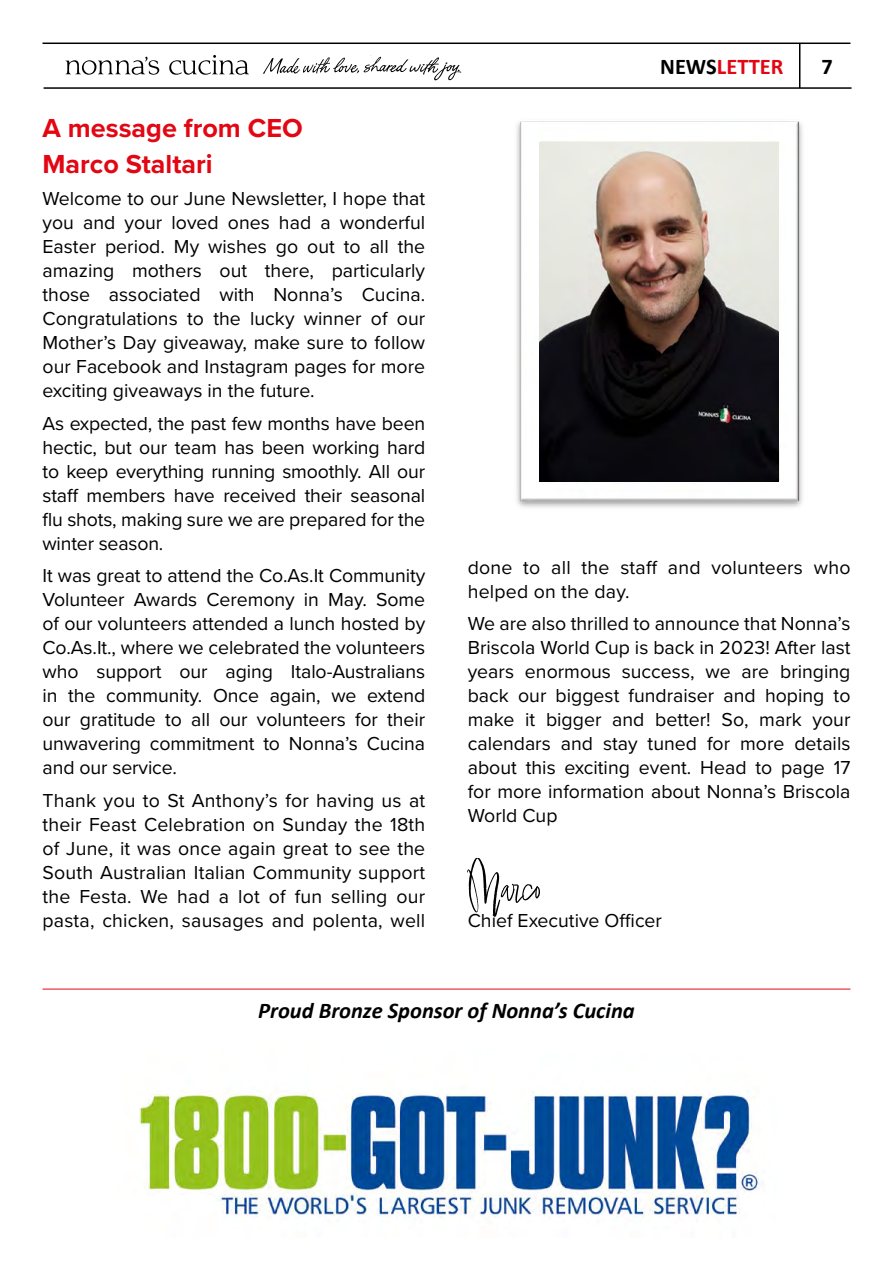
<style>
.page{position:relative;width:893px;height:1263px;background:#fff}
.page>*{position:absolute;margin:0;border:0;box-sizing:border-box;transform-origin:0 0}
.t1{font:60px "Audrielle No 1";color:#000}
.t2{font:700 27px/36px "Proxima Nova";color:#e30613}
.t3{font:italic 700 22.5px "Calibri";color:#000}
.t4{font:700 22.5px "Calibri";color:#e30613}
.t5{font:700 22.5px "Calibri";color:#000}
.t6{font:19.5px/24px "Proxima Nova";color:#000;text-align:justify}
.s1{color:#000}
</style>
<div class="page">
<hr style="left:44px;top:87px;width:807px;height:2px;background:#000">
<hr style="left:43px;top:43px;width:807px;height:1px;background:#000">
<hr style="left:799px;top:44px;width:1px;height:44px;background:#000">
<svg style="left:263px;top:55px;width:198px;height:26px"></svg>
<svg style="left:65px;top:56px;width:95px;height:19px"></svg>
<svg style="left:169px;top:55px;width:80px;height:20px"></svg>
<img style="left:139px;top:1091px;width:622px;height:127px">
<hr style="left:43px;top:989px;width:807px;height:1px;background:#e30613">
<img style="left:517px;top:121px;width:285px;height:387px">
<img style="left:539px;top:142px;width:240px;height:339px">
<h2 class="t2" style="left:43px;top:109px;width:262px">A message from CEO<br>Marco Staltari</h2>
<p class="t6" style="left:43px;top:186px;width:384px">Welcome to our June Newsletter, I hope that you and your loved ones had a wonderful Easter period. My wishes go out to all the amazing mothers out there, particularly those associated with Nonna’s Cucina.<br>Congratulations to the lucky winner of our Mother’s Day giveaway, make sure to follow our Facebook and Instagram pages for more exciting giveaways in the future.</p>
<p class="t6" style="left:43px;top:410px;width:384px">As expected, the past few months have been hectic, but our team has been working hard to keep everything running smoothly. All our staff members have received their seasonal flu shots, making sure we are prepared for the winter season.</p>
<p class="t6" style="left:43px;top:563px;width:384px">It was great to attend the Co.As.It Community Volunteer Awards Ceremony in May. Some of our volunteers attended a lunch hosted by Co.As.It., where we celebrated the volunteers who support our aging Italo-Australians in the community. Once again, we extend our gratitude to all our volunteers for their unwavering commitment to Nonna’s Cucina and our service.</p>
<p class="t6" style="left:43px;top:787px;width:384px">Thank you to St Anthony’s for having us at their Feast Celebration on Sunday the 18th of June, it was once again great to see the South Australian Italian Community support the Festa. We had a lot of fun selling our pasta, chicken, sausages and polenta, well</p>
<p class="t4" style="left:660px;top:53px;width:125px"><span class="s1">NEWS</span>LETTER</p>
<p class="t5" style="left:821px;top:53px;width:13px">7</p>
<p class="t6" style="left:468px;top:554px;width:384px">done to all the staff and volunteers who helped on the day.</p>
<p class="t6" style="left:468px;top:611px;width:384px">We are also thrilled to announce that Nonna’s Briscola World Cup is back in 2023! After last years enormous success, we are bringing back our biggest fundraiser and hoping to make it bigger and better! So, mark your calendars and stay tuned for more details about this exciting event. Head to page 17 for more information about Nonna’s Briscola World Cup</p>
<h1 class="t1" style="left:468px;top:847px;width:76px">Marco</h1>
<p class="t6" style="left:468px;top:907px;width:196px">Chief Executive Officer</p>
<p class="t3" style="left:258px;top:994px;width:378px">Proud Bronze Sponsor of Nonna’s Cucina</p>
</div>
